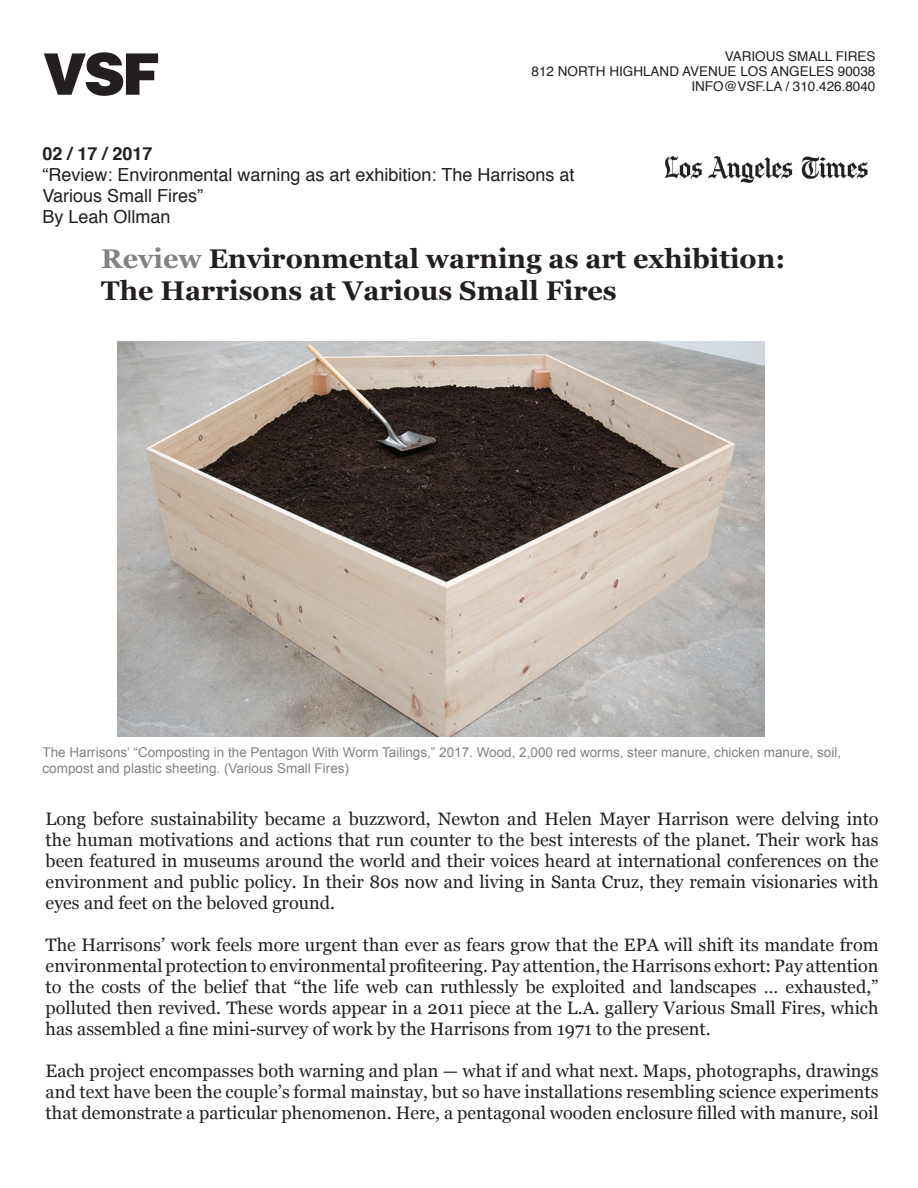
<style>
.page{position:relative;width:918px;height:1188px;background:#fff}
.page>*{position:absolute;margin:0;border:0;box-sizing:border-box;transform-origin:0 0}
.t1{font:900 57.3px "Helvetica LT Std";color:#231f20}
.t2{font:700 27px/32.4px "Georgia";color:#231f20}
.t3{font:18px/21px "Georgia";color:#231f20;text-align:justify}
.t4{font:18px/21px "Helvetica";color:#231f20}
.t5{font:700 18px "Helvetica";color:#231f20}
.t6{font:13.5px/16.2px "Arial";color:#808285}
.t7{font:13.5px/15px "Helvetica";color:#231f20;text-align:right}
.s1{color:#808285}
</style>
<div class="page">
<img style="left:117px;top:342px;width:648px;height:395px">
<img style="left:664px;top:156px;width:204px;height:27px">
<h1 class="t1" style="left:43px;top:37px;width:119px">VSF</h1>
<p class="t7" style="left:532px;top:49px;width:345px">VARIOUS SMALL FIRES<br>812 NORTH HIGHLAND AVENUE LOS ANGELES 90038<br>INFO@VSF.LA / 310.426.8040</p>
<p class="t5" style="left:43px;top:140px;width:112px">02 / 17 / 2017</p>
<p class="t4" style="left:43px;top:165px;width:533px">“Review: Environmental warning as art exhibition: The Harrisons at<br>Various Small Fires”<br>By Leah Ollman</p>
<h2 class="t2" style="left:101px;top:241px;width:686px"><span class="s1">Review</span> Environmental warning as art exhibition:<br>The Harrisons at Various Small Fires</h2>
<p class="t6" style="left:43px;top:744px;width:800px">The Harrisons’ “Composting in the Pentagon With Worm Tailings,” 2017. Wood, 2,000 red worms, steer manure, chicken manure, soil, compost and plastic sheeting. (Various Small Fires)</p>
<p class="t3" style="left:46px;top:808px;width:834px">Long before sustainability became a buzzword, Newton and Helen Mayer Harrison were delving into the human motivations and actions that run counter to the best interests of the planet. Their work has been featured in museums around the world and their voices heard at international conferences on the environment and public policy. In their 80s now and living in Santa Cruz, they remain visionaries with eyes and feet on the beloved ground.</p>
<p class="t3" style="left:46px;top:934px;width:834px">The Harrisons’ work feels more urgent than ever as fears grow that the EPA will shift its mandate from environmental protection to environmental profiteering. Pay attention, the Harrisons exhort: Pay attention to the costs of the belief that “the life web can ruthlessly be exploited and landscapes … exhausted,” polluted then revived. These words appear in a 2011 piece at the L.A. gallery Various Small Fires, which has assembled a fine mini-survey of work by the Harrisons from 1971 to the present.</p>
<p class="t3" style="left:46px;top:1060px;width:834px">Each project encompasses both warning and plan — what if and what next. Maps, photographs, drawings and text have been the couple’s formal mainstay, but so have installations resembling science experiments that demonstrate a particular phenomenon. Here, a pentagonal wooden enclosure filled with manure, soil</p>
</div>
